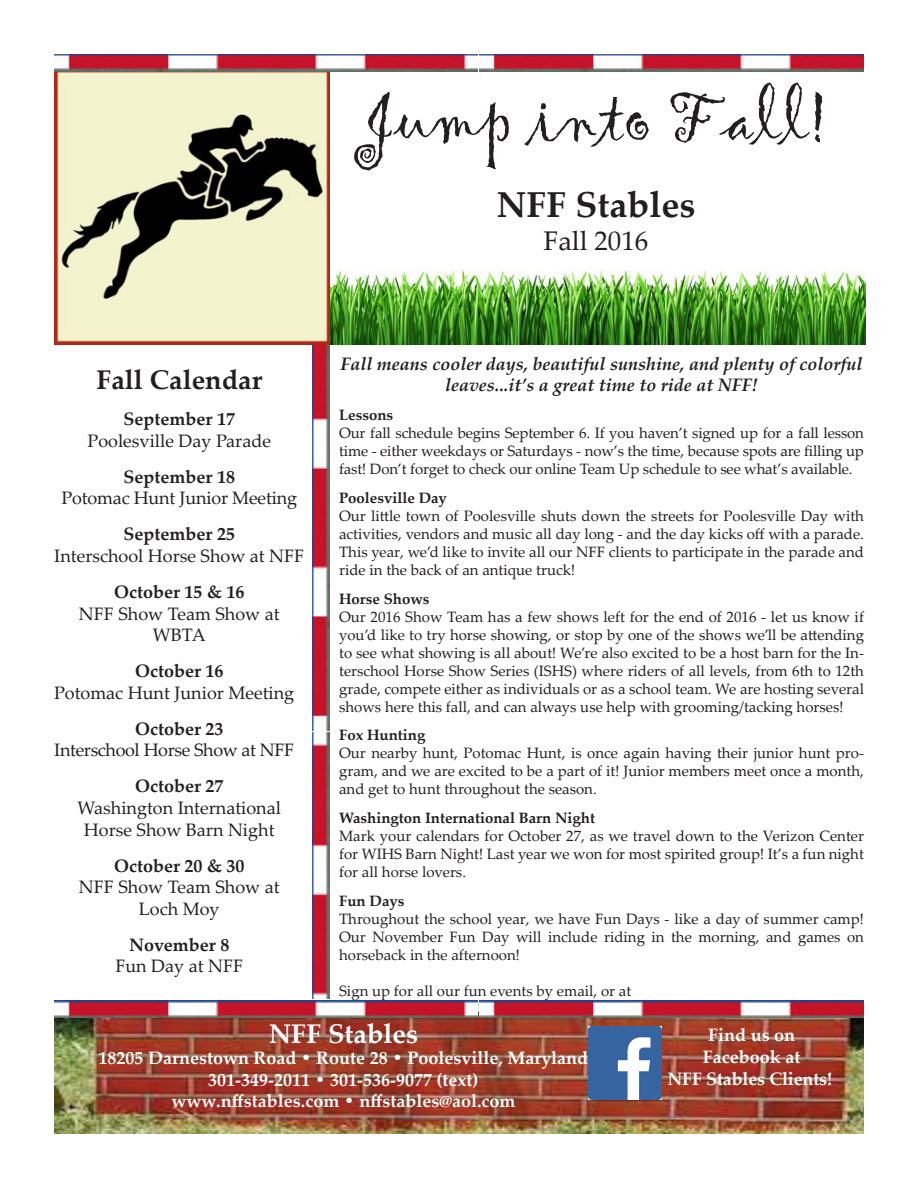
<style>
.page{position:relative;width:918px;height:1188px;background:#fff}
.page>*{position:absolute;margin:0;border:0;box-sizing:border-box;transform-origin:0 0}
.t1{font:72px "Gigi";color:#231f20}
.t2{font:700 36px "Palatino Linotype";color:#231f20}
.t3{font:700 27px "Palatino Linotype";color:#231f20}
.t4{font:700 27px "Palatino Linotype";color:#fff}
.t5{font:27px "Palatino Linotype";color:#231f20}
.t6{font:18px/21.6px "Palatino Linotype";color:#231f20;text-align:center}
.t7{font:700 18px "Palatino Linotype";color:#fff}
.t8{font:700 18px "Palatino Linotype";color:#231f20}
.t9{font:italic 700 18px/21.6px "Palatino Linotype";color:#231f20;text-align:center}
.t10{font:18px "Palatino Linotype";letter-spacing:-.02em;color:#231f20}
.t11{font:15px/18px "Palatino Linotype";color:#231f20;text-align:justify}
.t12{font:700 15px "Palatino Linotype";color:#231f20}
.s1{font-family:"Book Antiqua";font-weight:400}
</style>
<div class="page">
<img style="left:54px;top:71px;width:275px;height:274px">
<img style="left:54px;top:54px;width:423px;height:17px">
<img style="left:480px;top:54px;width:384px;height:17px">
<img style="left:330px;top:269px;width:535px;height:76px">
<img style="left:54px;top:1004px;width:810px;height:130px">
<img style="left:54px;top:1000px;width:423px;height:17px">
<img style="left:480px;top:1000px;width:384px;height:17px">
<img style="left:312px;top:733px;width:17px;height:266px">
<img style="left:312px;top:346px;width:17px;height:384px">
<img style="left:588px;top:1026px;width:73px;height:73px">
<p class="t1" style="left:362px;top:72px;width:469px">Jump into Fall!</p>
<p class="t2" style="left:496px;top:179px;width:201px">NFF Stables</p>
<p class="t5" style="left:543px;top:221px;width:106px">Fall 2016</p>
<p class="t9" style="left:340px;top:352px;width:524px">Fall means cooler days, beautiful sunshine, and plenty of colorful leaves...it’s a great time to ride at NFF!</p>
<p class="t12" style="left:339px;top:404px;width:56px">Lessons</p>
<p class="t11" style="left:339px;top:423px;width:526px">Our fall schedule begins September 6. If you haven’t signed up for a fall lesson time - either weekdays or Saturdays - now’s the time, because spots are filling up fast! Don’t forget to check our online Team Up schedule to see what’s available.</p>
<p class="t12" style="left:339px;top:487px;width:109px">Poolesville Day</p>
<p class="t11" style="left:339px;top:506px;width:526px">Our little town of Poolesville shuts down the streets for Poolesville Day with activities, vendors and music all day long - and the day kicks off with a parade.<br>This year, we’d like to invite all our NFF clients to participate in the parade and ride in the back of an antique truck!</p>
<p class="t12" style="left:339px;top:588px;width:92px">Horse Shows</p>
<p class="t11" style="left:339px;top:607px;width:526px">Our 2016 Show Team has a few shows left for the end of 2016 - let us know if you’d like to try horse showing, or stop by one of the shows we’ll be attending to see what showing is all about! We’re also excited to be a host barn for the In&shy;terschool Horse Show Series (ISHS) where riders of all levels, from 6th to 12th grade, compete either as individuals or as a school team. We are hosting several shows here this fall, and can always use help with grooming/tacking horses!</p>
<p class="t12" style="left:339px;top:725px;width:88px">Fox Hunting</p>
<p class="t11" style="left:339px;top:744px;width:526px">Our nearby hunt, Potomac Hunt, is once again having their junior hunt pro&shy;gram, and we are excited to be a part of it! Junior members meet once a month, and get to hunt throughout the season.</p>
<p class="t12" style="left:339px;top:807px;width:257px">Washington International Barn Night</p>
<p class="t11" style="left:339px;top:826px;width:526px">Mark your calendars for October 27, as we travel down to the Verizon Center for WIHS Barn Night! Last year we won for most spirited group! It’s a fun night for all horse lovers.</p>
<p class="t12" style="left:339px;top:890px;width:67px">Fun Days</p>
<p class="t11" style="left:339px;top:909px;width:526px">Throughout the school year, we have Fun Days - like a day of summer camp!<br>Our November Fun Day will include riding in the morning, and games on horseback in the afternoon!</p>
<p class="t11" style="left:339px;top:981px;width:294px">Sign up for all our fun events by email, or at</p>
<p class="t4" style="left:269px;top:1014px;width:151px">NFF Stables</p>
<p class="t7" style="left:99px;top:1045px;width:491px">18205 Darnestown Road <span class="s1">•</span> Route 28 <span class="s1">•</span> Poolesville, Maryland</p>
<p class="t7" style="left:208px;top:1067px;width:272px">301-349-2011 <span class="s1">•</span> 301-536-9077 (text)</p>
<p class="t7" style="left:171px;top:1088px;width:346px">www.nffstables.com <span class="s1">•</span> nffstables@aol.com</p>
<p class="t3" style="left:96px;top:361px;width:167px">Fall Calendar</p>
<p class="t8" style="left:124px;top:406px;width:113px">September 17</p>
<p class="t6" style="left:88px;top:429px;width:185px">Poolesville Day Parade</p>
<p class="t8" style="left:124px;top:464px;width:113px">September 18</p>
<p class="t6" style="left:61px;top:487px;width:237px">Potomac Hunt Junior Meeting</p>
<p class="t8" style="left:124px;top:521px;width:113px">September 25</p>
<p class="t6" style="left:54px;top:544px;width:251px">Interschool Horse Show at NFF</p>
<p class="t8" style="left:114px;top:579px;width:132px">October 15 &amp; 16</p>
<p class="t6" style="left:79px;top:602px;width:202px">NFF Show Team Show at<br>WBTA</p>
<p class="t8" style="left:135px;top:658px;width:90px">October 16</p>
<p class="t6" style="left:54px;top:681px;width:242px">Potomac Hunt Junior Meeting</p>
<p class="t8" style="left:135px;top:716px;width:90px">October 23</p>
<p class="t10" style="left:54px;top:737px;width:242px">Interschool Horse Show at NFF</p>
<p class="t8" style="left:135px;top:773px;width:90px">October 27</p>
<p class="t6" style="left:78px;top:796px;width:205px">Washington International<br>Horse Show Barn Night</p>
<p class="t8" style="left:114px;top:853px;width:132px">October 20 &amp; 30</p>
<p class="t6" style="left:79px;top:876px;width:202px">NFF Show Team Show at</p>
<p class="t6" style="left:139px;top:897px;width:82px">Loch Moy</p>
<p class="t8" style="left:129px;top:932px;width:102px">November 8</p>
<p class="t6" style="left:115px;top:955px;width:129px">Fun Day at NFF</p>
<p class="t7" style="left:708px;top:1022px;width:89px">Find us on</p>
<p class="t7" style="left:703px;top:1044px;width:99px">Facebook at</p>
<p class="t7" style="left:667px;top:1066px;width:166px">NFF Stables Clients!</p>
</div>
